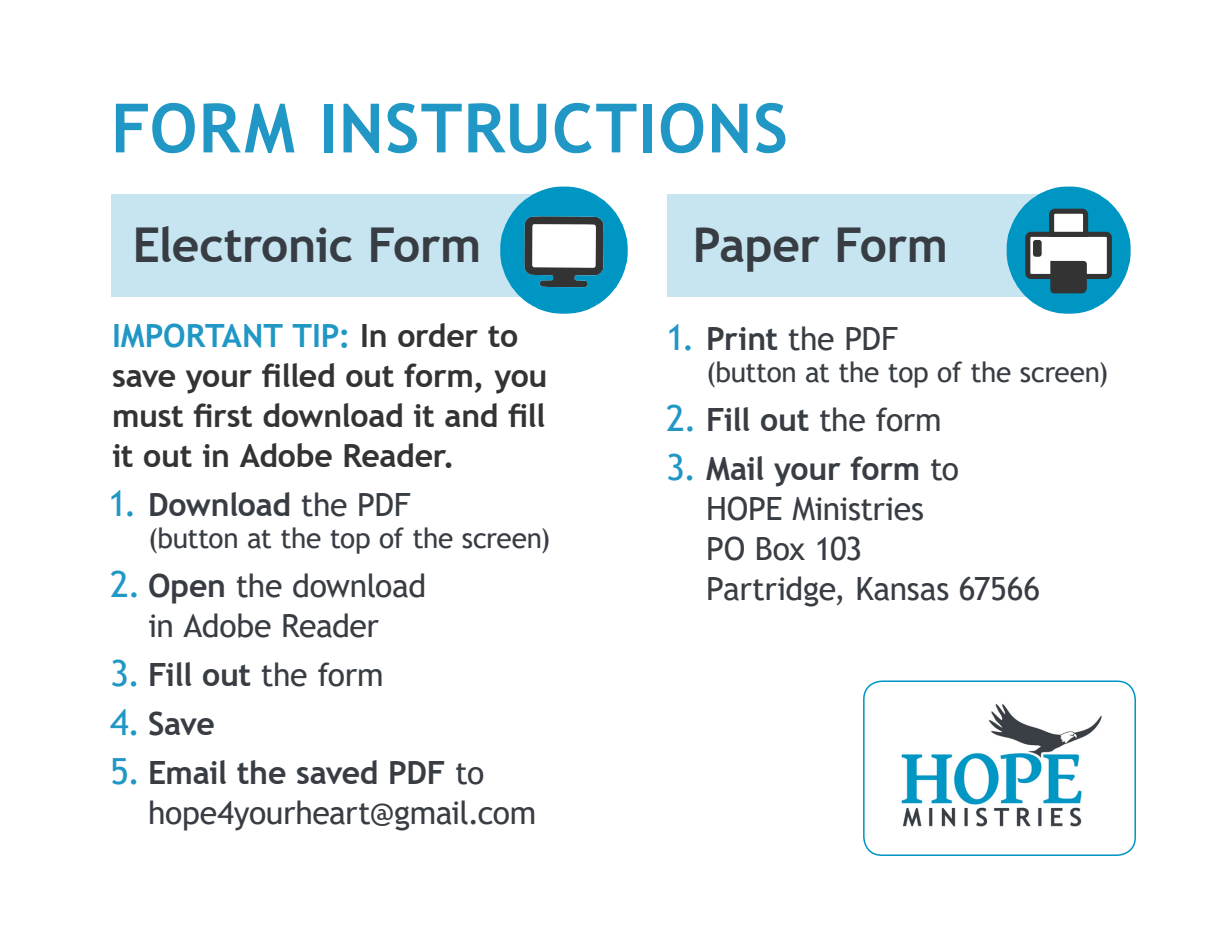
<style>
.page{position:relative;width:1224px;height:936px;background:#fff}
.page>*{position:absolute;margin:0;border:0;box-sizing:border-box;transform-origin:0 0}
.t1{font:700 68px "Trebuchet MS";letter-spacing:.015em;color:#2097c4}
.t2{font:700 48px "Trebuchet MS";letter-spacing:-.01em;color:#383d44}
.t3{font:32px/40px "Trebuchet MS";letter-spacing:-.015em;color:#383d44}
.t4{font:700 32px/40px "Trebuchet MS";letter-spacing:-.01em;color:#333}
.t5{font:700 32px "Trebuchet MS";letter-spacing:-.02em;color:#383d44}
.t6{font:28px "Trebuchet MS";letter-spacing:-.015em;color:#383d44}
.s1{color:#2097c4}
.s2{font-weight:400;font-size:36px;color:#2097c4}
.s3{font-weight:400}
.s4{font-size:36px;color:#2097c4}
.s5{font-weight:700}
</style>
<div class="page">
<div style="left:111px;top:194px;width:469px;height:103px;background:#c7e5f0"></div>
<div style="left:667px;top:194px;width:402px;height:103px;background:#c7e5f0"></div>
<img style="left:901px;top:704px;width:201px;height:123px">
<svg style="left:500px;top:187px;width:128px;height:127px"></svg>
<svg style="left:1006px;top:187px;width:125px;height:127px"></svg>
<div style="left:1034px;top:241px;width:7px;height:15px;background:#333;border-radius:2px"></div>
<div style="left:1033px;top:240px;width:9px;height:17px;border:1px solid #333;border-radius:2px"></div>
<div style="left:863px;top:680px;width:273px;height:176px;border:2px solid #0096c4;border-radius:18px"></div>
<p class="t1" style="left:111px;top:86px;width:679px">FORM INSTRUCTIONS</p>
<p class="t2" style="left:133px;top:215px;width:350px">Electronic Form</p>
<p class="t2" style="left:693px;top:215px;width:257px">Paper Form</p>
<p class="t4" style="left:112px;top:316px;width:437px"><span class="s1">IMPORTANT TIP:</span> In order to save your filled out form, you must first download it and fill it out in Adobe Reader.</p>
<p class="t5" style="left:108px;top:485px;width:304px"><span class="s2">1.</span> Download <span class="s3">the PDF</span></p>
<p class="t6" style="left:148px;top:521px;width:404px">(button at the top of the screen)</p>
<p class="t3" style="left:110px;top:566px;width:318px;text-align:center"><span class="s4">2.</span> <span class="s5">Open</span> the download in Adobe Reader</p>
<p class="t5" style="left:110px;top:655px;width:275px"><span class="s2">3.</span> Fill out <span class="s3">the form</span></p>
<p class="t5" style="left:110px;top:704px;width:106px"><span class="s2">4.</span> Save</p>
<p class="t3" style="left:148px;top:753px;width:390px;text-indent:-38px"><span class="s4">5.</span> <span class="s5">Email the saved PDF</span> to hope4yourheart@gmail.com</p>
<p class="t3" style="left:666px;top:319px;width:233px"><span class="s4">1.</span> <span class="s5">Print</span> the PDF</p>
<p class="t6" style="left:706px;top:354px;width:404px">(button at the top of the screen)</p>
<p class="t5" style="left:666px;top:400px;width:277px"><span class="s2">2.</span> Fill out <span class="s3">the form</span></p>
<p class="t3" style="left:706px;top:449px;width:336px;text-indent:-40px"><span class="s4">3.</span> <span class="s5">Mail your form</span> to<br>HOPE Ministries<br>PO Box 103<br>Partridge, Kansas 67566</p>
</div>
